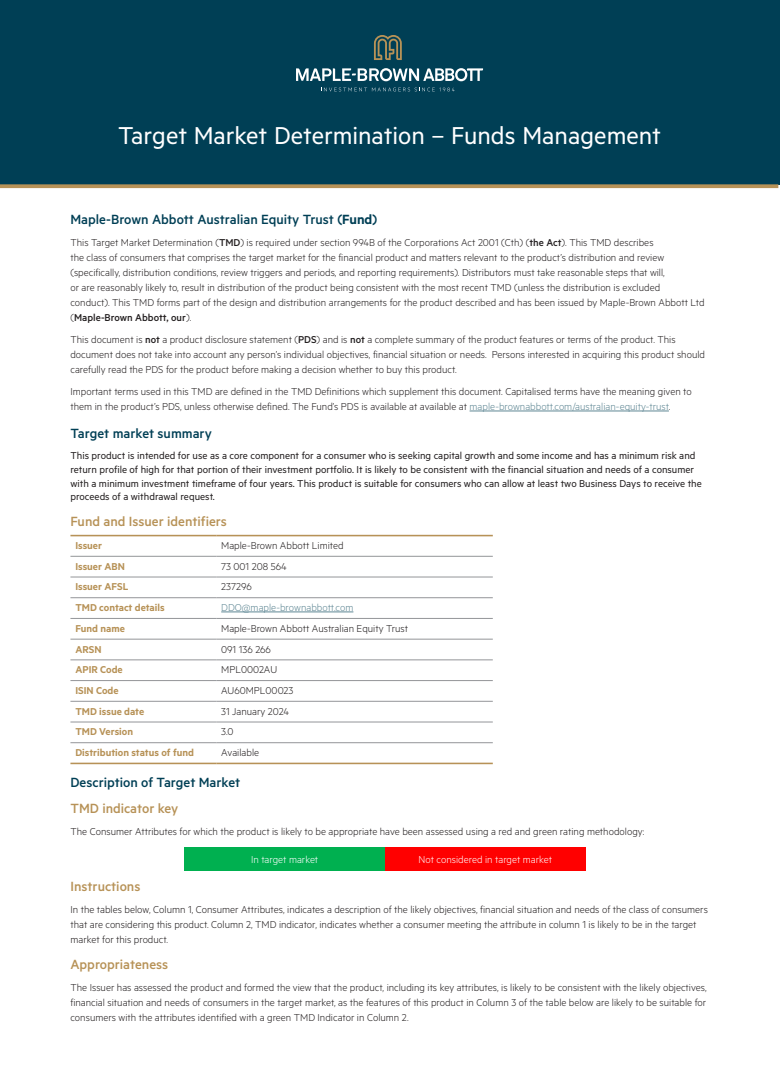
<style>
.page{position:relative;width:780px;height:1088px;background:#fff}
.page>*{position:absolute;margin:0;border:0;box-sizing:border-box;transform-origin:0 0}
.PDS_White_header_title{font:27.5px "Metric";color:#fff}
.TMD_Navy_heading{font:500 15px "Metric";color:#003f55}
.TMD_Gold_subheading{font:500 15px "Metric";color:#b79257}
.Normal_text{font:300 11.25px/15px "Metric";color:#231f20}
.Normal_text-2{font:11.25px/13.8px "Metric";color:#231f20}
.Table_text{font:300 11.25px "Metric";color:#231f20}
.Subheading_2{font:600 11.25px "Metric";color:#b79257}
.Table_text-2{font:300 11.25px "Metric";color:#fff}
.Table_text-3{font:300 11.25px "Metric";color:#5f8794}
.s1{font-weight:600}
.s2{font-weight:500}
.s3{color:#5f8794}
</style>
<div class="page">
<hr style="left:469px;top:411px;width:200px;height:1px;background:#5f8794">
<hr style="left:70px;top:577px;width:146px;height:1px;background:#939598">
<hr style="left:216px;top:577px;width:277px;height:1px;background:#939598">
<hr style="left:70px;top:597px;width:146px;height:1px;background:#939598">
<hr style="left:216px;top:597px;width:277px;height:1px;background:#939598">
<hr style="left:70px;top:618px;width:146px;height:1px;background:#939598">
<hr style="left:216px;top:618px;width:277px;height:1px;background:#939598">
<hr style="left:70px;top:639px;width:146px;height:1px;background:#939598">
<hr style="left:216px;top:639px;width:277px;height:1px;background:#939598">
<hr style="left:70px;top:660px;width:146px;height:1px;background:#939598">
<hr style="left:216px;top:660px;width:277px;height:1px;background:#939598">
<hr style="left:70px;top:680px;width:146px;height:1px;background:#939598">
<hr style="left:216px;top:680px;width:277px;height:1px;background:#939598">
<hr style="left:70px;top:701px;width:146px;height:1px;background:#939598">
<hr style="left:216px;top:701px;width:277px;height:1px;background:#939598">
<hr style="left:70px;top:722px;width:146px;height:1px;background:#939598">
<hr style="left:216px;top:722px;width:277px;height:1px;background:#939598">
<hr style="left:70px;top:556px;width:146px;height:1px;background:#939598">
<hr style="left:216px;top:556px;width:277px;height:1px;background:#939598">
<hr style="left:70px;top:535px;width:146px;height:1px;background:#b79257">
<hr style="left:216px;top:535px;width:277px;height:1px;background:#b79257">
<hr style="left:70px;top:763px;width:146px;height:1px;background:#b79257">
<hr style="left:216px;top:763px;width:277px;height:1px;background:#b79257">
<hr style="left:70px;top:742px;width:146px;height:1px;background:#939598">
<hr style="left:216px;top:742px;width:277px;height:1px;background:#939598">
<hr style="left:221px;top:612px;width:132px;height:1px;background:#5f8794">
<div style="left:184px;top:847px;width:201px;height:23px;background:#00b050"></div>
<div style="left:385px;top:847px;width:200px;height:23px;background:#f00"></div>
<div style="left:1px;top:0;width:779px;height:184px;background:#003f55"></div>
<svg style="left:0;top:184px;width:778px;height:4px;background:#a68a56"></svg>
<svg style="left:296px;top:68px;width:187px;height:13px"></svg>
<svg style="left:321px;top:88px;width:133px;height:3px"></svg>
<svg style="left:374px;top:35px;width:28px;height:25px"></svg>
<p class="PDS_White_header_title" style="left:118px;top:119px;width:544px">Target Market Determination – Funds Management</p>
<p class="TMD_Navy_heading" style="left:70px;top:210px;width:308px">Maple-Brown Abbott Australian Equity Trust (<span class="s1">Fund</span>)</p>
<p class="Normal_text" style="left:70px;top:234px;width:635px">This Target Market Determination (<span class="s2">TMD</span>) is required under section 994B of the Corporations Act 2001 (Cth) (<span class="s2">the Act</span>). This TMD describes<br>the class of consumers that comprises the target market for the financial product and matters relevant to the product’s distribution and review (specifically, distribution conditions, review triggers and periods, and reporting requirements). Distributors must take reasonable steps that will,<br>or are reasonably likely to, result in distribution of the product being consistent with the most recent TMD (unless the distribution is excluded<br>conduct). This TMD forms part of the design and distribution arrangements for the product described and has been issued by Maple-Brown Abbott Ltd (<span class="s2">Maple-Brown Abbott, our</span>).</p>
<p class="Normal_text" style="left:70px;top:332px;width:636px">This document is <span class="s2">not</span> a product disclosure statement (<span class="s2">PDS</span>) and is <span class="s2">not</span> a complete summary of the product features or terms of the product. This document does not take into account any person’s individual objectives, financial situation or needs. Persons interested in acquiring this product should carefully read the PDS for the product before making a decision whether to buy this product.</p>
<p class="Normal_text" style="left:70px;top:384px;width:622px">Important terms used in this TMD are defined in the TMD Definitions which supplement this document. Capitalised terms have the meaning given to them in the product’s PDS, unless otherwise defined. The Fund’s PDS is available at available at <span class="s3">maple-brownabbott.com/australian-equity-trust</span>.</p>
<p class="TMD_Navy_heading" style="left:70px;top:425px;width:143px">Target market summary</p>
<p class="Normal_text-2" style="left:70px;top:448px;width:633px">This product is intended for use as a core component for a consumer who is seeking capital growth and some income and has a minimum risk and return profile of high for that portion of their investment portfolio. It is likely to be consistent with the financial situation and needs of a consumer with a minimum investment timeframe of four years. This product is suitable for consumers who can allow at least two Business Days to receive the proceeds of a withdrawal request.</p>
<p class="TMD_Gold_subheading" style="left:70px;top:513px;width:158px">Fund and Issuer identifiers</p>
<p class="Subheading_2" style="left:75px;top:539px;width:28px">Issuer</p>
<p class="Table_text" style="left:221px;top:539px;width:124px">Maple-Brown Abbott Limited</p>
<p class="Subheading_2" style="left:75px;top:559px;width:51px">Issuer ABN</p>
<p class="Table_text" style="left:221px;top:560px;width:67px">73 001 208 564</p>
<p class="Subheading_2" style="left:75px;top:580px;width:55px">Issuer AFSL</p>
<p class="Table_text" style="left:221px;top:580px;width:32px">237296</p>
<p class="Subheading_2" style="left:75px;top:601px;width:91px">TMD contact details</p>
<p class="Table_text-3" style="left:221px;top:601px;width:134px">DDO@maple-brownabbott.com</p>
<p class="Subheading_2" style="left:75px;top:622px;width:51px">Fund name</p>
<p class="Table_text" style="left:221px;top:622px;width:188px">Maple-Brown Abbott Australian Equity Trust</p>
<p class="Subheading_2" style="left:75px;top:642px;width:28px">ARSN</p>
<p class="Table_text" style="left:221px;top:642px;width:51px">091 136 266</p>
<p class="Subheading_2" style="left:75px;top:663px;width:49px">APIR Code</p>
<p class="Table_text" style="left:221px;top:663px;width:57px">MPL0002AU</p>
<p class="Subheading_2" style="left:75px;top:684px;width:45px">ISIN Code</p>
<p class="Table_text" style="left:221px;top:684px;width:74px">AU60MPL00023</p>
<p class="Subheading_2" style="left:75px;top:704px;width:70px">TMD issue date</p>
<p class="Table_text" style="left:221px;top:705px;width:69px">31 January 2024</p>
<p class="Subheading_2" style="left:75px;top:725px;width:59px">TMD Version</p>
<p class="Table_text" style="left:221px;top:725px;width:14px">3.0</p>
<p class="Subheading_2" style="left:75px;top:746px;width:120px">Distribution status of fund</p>
<p class="Table_text" style="left:221px;top:746px;width:39px">Available</p>
<p class="TMD_Navy_heading" style="left:70px;top:774px;width:171px">Description of Target Market</p>
<p class="TMD_Gold_subheading" style="left:70px;top:800px;width:109px">TMD indicator key</p>
<p class="Normal_text" style="left:70px;top:824px;width:575px">The Consumer Attributes for which the product is likely to be appropriate have been assessed using a red and green rating methodology:</p>
<p class="Table_text-2" style="left:251px;top:853px;width:69px">In target market</p>
<p class="Table_text-2" style="left:418px;top:853px;width:135px">Not considered in target market</p>
<p class="TMD_Gold_subheading" style="left:70px;top:878px;width:71px">Instructions</p>
<p class="Normal_text" style="left:70px;top:902px;width:639px">In the tables below, Column 1, Consumer Attributes, indicates a description of the likely objectives, financial situation and needs of the class of consumers that are considering this product. Column 2, TMD indicator, indicates whether a consumer meeting the attribute in column 1 is likely to be in the target market for this product.</p>
<p class="TMD_Gold_subheading" style="left:70px;top:956px;width:99px">Appropriateness</p>
<p class="Normal_text" style="left:70px;top:980px;width:637px;text-align:justify">The Issuer has assessed the product and formed the view that the product, including its key attributes, is likely to be consistent with the likely objectives, financial situation and needs of consumers in the target market, as the features of this product in Column 3 of the table below are likely to be suitable for consumers with the attributes identified with a green TMD Indicator in Column 2.</p>
</div>
